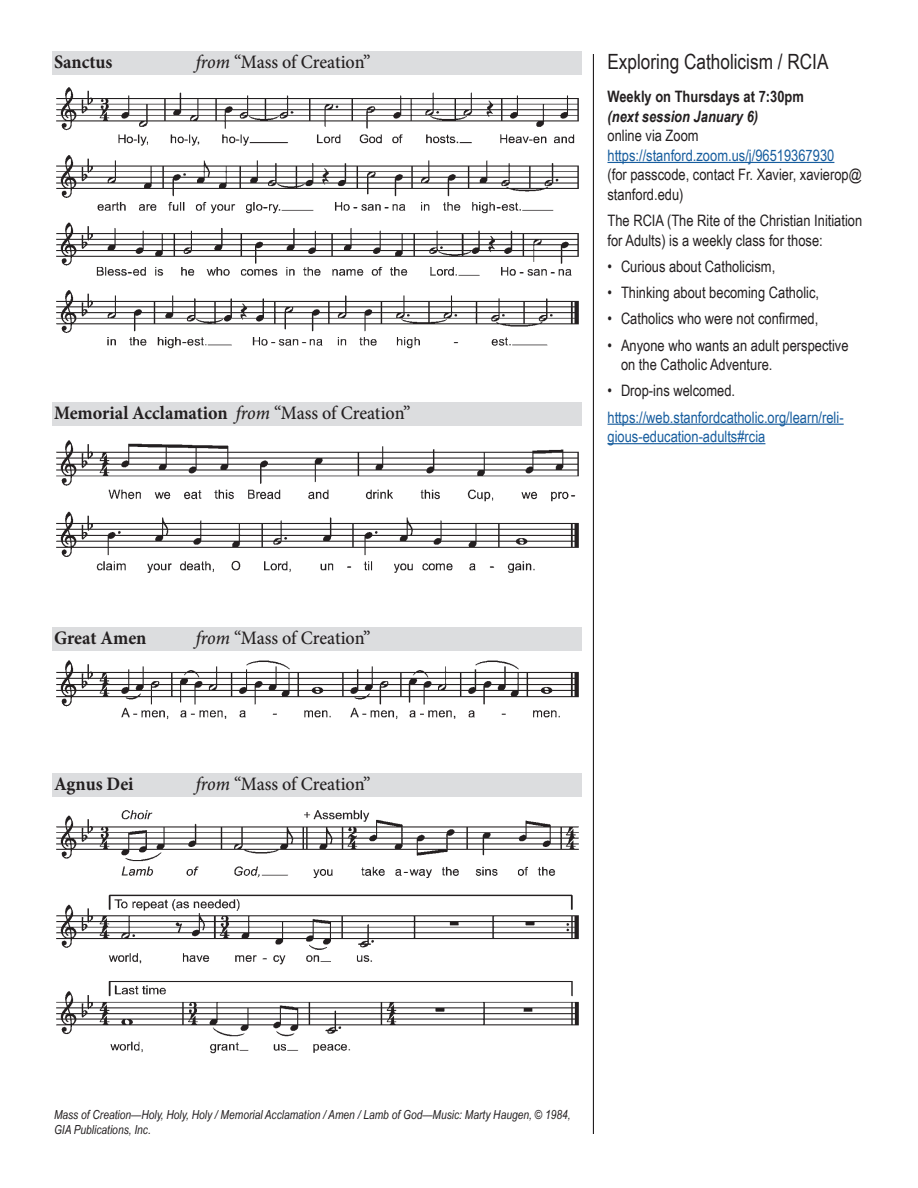
<style>
.page{position:relative;width:918px;height:1188px;background:#fff}
.page>*{position:absolute;margin:0;border:0;box-sizing:border-box;transform-origin:0 0}
.announcement_label{font:21px "Arial Narrow";color:#231f20}
.Music_Label{font:700 19.05px "Minion Pro";color:#231f20;scale:.95 1}
.Music_Label-2{font:500 19.05px "Minion Pro";letter-spacing:-.005em;color:#231f20;scale:.95 1}
.announcement_text_mu{font:15.75px/19.5px "Arial Narrow";color:#231f20}
.announcement_text_mu-2{font:15.75px/19.5px "Arial Narrow";color:#175d9e}
.music_credit{font:italic 12.45px/15px "Arial Narrow";color:#231f20}
.s1{font-style:italic}
.s2{font-weight:500;font-style:italic}
.s3{font-weight:500}
.s4{font-weight:700}
.s5{font-weight:700;font-style:italic}
.s6{color:#175d9e}
</style>
<div class="page">
<hr style="left:593px;top:54px;width:1px;height:1080px;background:#231f20">
<hr style="left:608px;top:162px;width:226px;height:1px;background:#175d9e">
<hr style="left:608px;top:424px;width:236px;height:1px;background:#175d9e">
<hr style="left:608px;top:443px;width:157px;height:1px;background:#175d9e">
<div style="left:53px;top:402px;width:529px;height:24px;background:#dcdddf"></div>
<img style="left:56px;top:440px;width:523px;height:133px">
<div style="left:52px;top:627px;width:530px;height:24px;background:#dcdddf"></div>
<img style="left:56px;top:660px;width:523px;height:60px">
<div style="left:52px;top:51px;width:530px;height:24px;background:#dcdddf"></div>
<img style="left:56px;top:87px;width:523px;height:262px">
<div style="left:53px;top:773px;width:529px;height:24px;background:#dcdddf"></div>
<img style="left:56px;top:810px;width:523px;height:244px">
<p class="Music_Label" style="left:54px;top:49px;width:63px">Sanctus</p>
<p class="Music_Label-2" style="left:196px;top:49px;width:186px"><span class="s1">from</span> “Mass of Creation”</p>
<p class="Music_Label" style="left:54px;top:400px;width:377px">Memorial Acclamation <span class="s2">from</span> <span class="s3">“Mass of Creation”</span></p>
<p class="Music_Label" style="left:54px;top:625px;width:99px">Great Amen</p>
<p class="Music_Label-2" style="left:196px;top:625px;width:186px"><span class="s1">from</span> “Mass of Creation”</p>
<p class="Music_Label" style="left:54px;top:771px;width:85px">Agnus Dei</p>
<p class="Music_Label-2" style="left:196px;top:771px;width:186px"><span class="s1">from</span> “Mass of Creation”</p>
<p class="announcement_label" style="left:608px;top:46px;width:223px">Exploring Catholicism / RCIA</p>
<p class="announcement_text_mu" style="left:608px;top:86px;width:256px"><span class="s4">Weekly on Thursdays at 7:30pm<br></span><span class="s5">(next session January 6)<br></span>online via Zoom <span class="s6">https://stanford.zoom.us/j/96519367930<br></span>(for passcode, contact Fr. Xavier, xavierop@ stanford.edu)</p>
<p class="announcement_text_mu" style="left:608px;top:210px;width:256px">The RCIA (The Rite of the Christian Initiation for Adults) is a weekly class for those:</p>
<p class="announcement_text_mu" style="left:608px;top:256px;width:169px">• Curious about Catholicism,</p>
<p class="announcement_text_mu" style="left:608px;top:282px;width:213px">• Thinking about becoming Catholic,</p>
<p class="announcement_text_mu" style="left:608px;top:308px;width:212px">• Catholics who were not confirmed,</p>
<p class="announcement_text_mu" style="left:621px;top:335px;width:229px;text-indent:-14px">• Anyone who wants an adult perspective on the Catholic Adventure.</p>
<p class="announcement_text_mu" style="left:608px;top:380px;width:129px">• Drop-ins welcomed.</p>
<p class="announcement_text_mu-2" style="left:608px;top:407px;width:238px">https://web.stanfordcatholic.org/learn/reli&shy;gious-education-adults#rcia</p>
<p class="music_credit" style="left:54px;top:1107px;width:518px">Mass of Creation—Holy, Holy, Holy / Memorial Acclamation / Amen / Lamb of God—Music: Marty Haugen, © 1984,<br>GIA Publications, Inc.</p>
</div>
